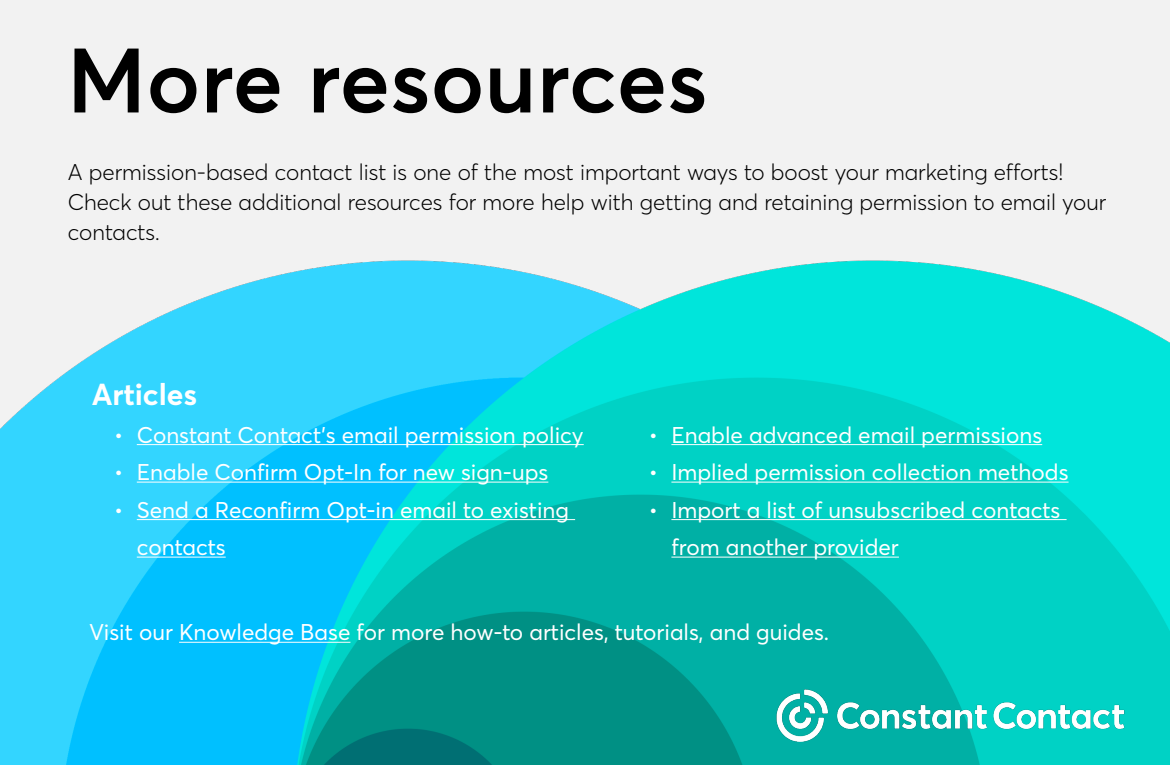
<style>
.page{position:relative;width:1170px;height:765px;background:#fff}
.page>*{position:absolute;margin:0;border:0;box-sizing:border-box;transform-origin:0 0}
.t1{font:600 90px "CT Sans";color:#000}
.t2{font:700 30px "CT Sans";color:#fff}
.t3{font:22.5px/37.5px "CT Sans";color:#fff}
.t4{font:300 22.5px/30px "CT Sans";color:#000}
</style>
<div class="page">
<div style="left:0;top:0;width:1170px;height:260px;background:#f2f2f2"></div>
<img style="left:0;top:260px;width:1170px;height:505px">
<hr style="left:137px;top:444px;width:447px;height:1px;background:#fff">
<hr style="left:137px;top:482px;width:411px;height:1px;background:#fff">
<hr style="left:137px;top:519px;width:438px;height:1px;background:#fff">
<hr style="left:137px;top:557px;width:89px;height:1px;background:#fff">
<hr style="left:671px;top:444px;width:371px;height:1px;background:#fff">
<hr style="left:671px;top:482px;width:398px;height:1px;background:#fff">
<hr style="left:671px;top:519px;width:396px;height:1px;background:#fff">
<hr style="left:671px;top:557px;width:228px;height:1px;background:#fff">
<hr style="left:179px;top:642px;width:171px;height:1px;background:#fff">
<img style="left:776px;top:690px;width:349px;height:51px">
<h1 class="t1" style="left:67px;top:17px;width:643px">More resources</h1>
<p class="t4" style="left:68px;top:157px;width:1040px">A permission-based contact list is one of the most important ways to boost your marketing efforts!<br>Check out these additional resources for more help with getting and retaining permission to email your contacts.</p>
<h2 class="t2" style="left:92px;top:373px;width:107px">Articles</h2>
<p class="t3" style="left:114px;top:415px;width:471px">• Constant Contact’s email permission policy</p>
<p class="t3" style="left:114px;top:453px;width:436px">• Enable Confirm Opt-In for new sign-ups</p>
<p class="t3" style="left:137px;top:490px;width:434px;text-indent:-22px">• Send a Reconfirm Opt-in email to existing contacts</p>
<p class="t3" style="left:649px;top:415px;width:395px">• Enable advanced email permissions</p>
<p class="t3" style="left:649px;top:453px;width:421px">• Implied permission collection methods</p>
<p class="t3" style="left:671px;top:490px;width:391px;text-indent:-22px">• Import a list of unsubscribed contacts from another provider</p>
<p class="t3" style="left:89px;top:613px;width:742px">Visit our Knowledge Base for more how-to articles, tutorials, and guides.</p>
</div>
